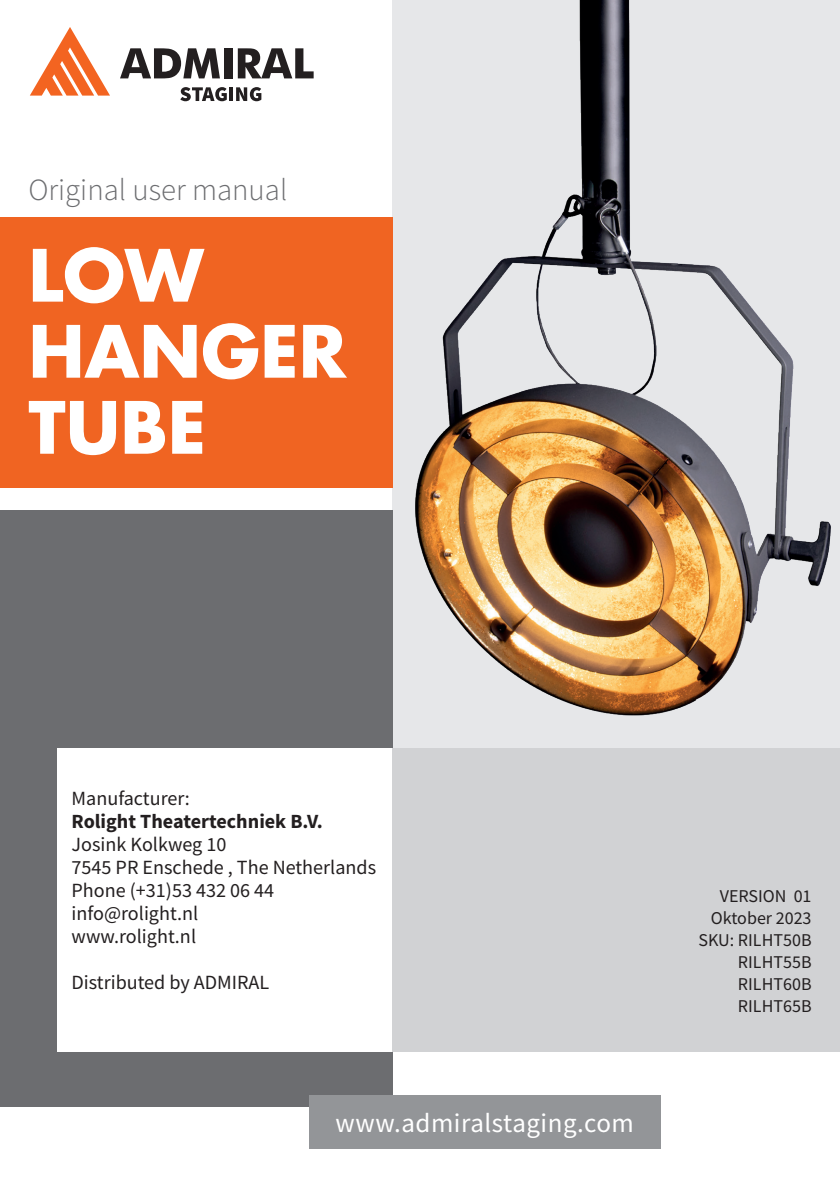
<style>
.page{position:relative;width:840px;height:1191px;background:#fff}
.page>*{position:absolute;margin:0;border:0;box-sizing:border-box;transform-origin:0 0}
.t1{font:700 70px/76px "Futura Std";color:#fff}
.t2{font:300 30.8px "Source Sans Pro";color:#6c6d70}
.t3{font:27px "Source Sans Pro";letter-spacing:.02em;color:#fff}
.t4{font:20.2px/23px "Source Sans Pro";color:#231f20}
.t5{font:700 20.2px "Source Sans Pro";color:#231f20}
.t6{font:18px/22px "Source Sans Pro";color:#231f20;text-align:right}
</style>
<div class="page">
<div style="left:0;top:218px;width:392px;height:270px;background:#f06422"></div>
<div style="left:0;top:510px;width:392px;height:596px;background:#6c6d70"></div>
<div style="left:309px;top:1095px;width:351px;height:53px;background:#939598"></div>
<div style="left:57px;top:748px;width:348px;height:304px;background:#fff"></div>
<div style="left:392px;top:748px;width:447px;height:304px;background:#d1d2d4"></div>
<svg style="left:120px;top:48px;width:100px;height:30px"></svg>
<div style="left:224px;top:48px;width:9px;height:30px;background:#231f20"></div>
<svg style="left:238px;top:48px;width:75px;height:30px"></svg>
<svg style="left:180px;top:87px;width:47px;height:14px"></svg>
<hr style="left:229px;top:87px;width:4px;height:14px;background:#231f20">
<svg style="left:236px;top:87px;width:25px;height:14px"></svg>
<svg style="left:30px;top:27px;width:80px;height:69px"></svg>
<img style="left:398px;top:0;width:441px;height:748px">
<h2 class="t2" style="left:28px;top:171px;width:260px">Original user manual</h2>
<h1 class="t1" style="left:28px;top:236px;width:319px">LOW<br>HANGER<br>TUBE</h1>
<p class="t4" style="left:72px;top:787px;width:120px">Manufacturer:</p>
<p class="t5" style="left:72px;top:807px;width:252px">Rolight Theatertechniek B.V.</p>
<p class="t4" style="left:72px;top:832px;width:306px">Josink Kolkweg 10<br>7545 PR Enschede , The Netherlands<br>Phone (+31)53 432 06 44 info@rolight.nl<br>www.rolight.nl</p>
<p class="t4" style="left:72px;top:970px;width:199px">Distributed by ADMIRAL</p>
<h3 class="t3" style="left:335px;top:1105px;width:300px">www.admiralstaging.com</h3>
<p class="t6" style="left:698px;top:884px;width:115px">VERSION 01<br>Oktober 2023<br>SKU: RILHT50B<br>RILHT55B<br>RILHT60B<br>RILHT65B</p>
</div>
